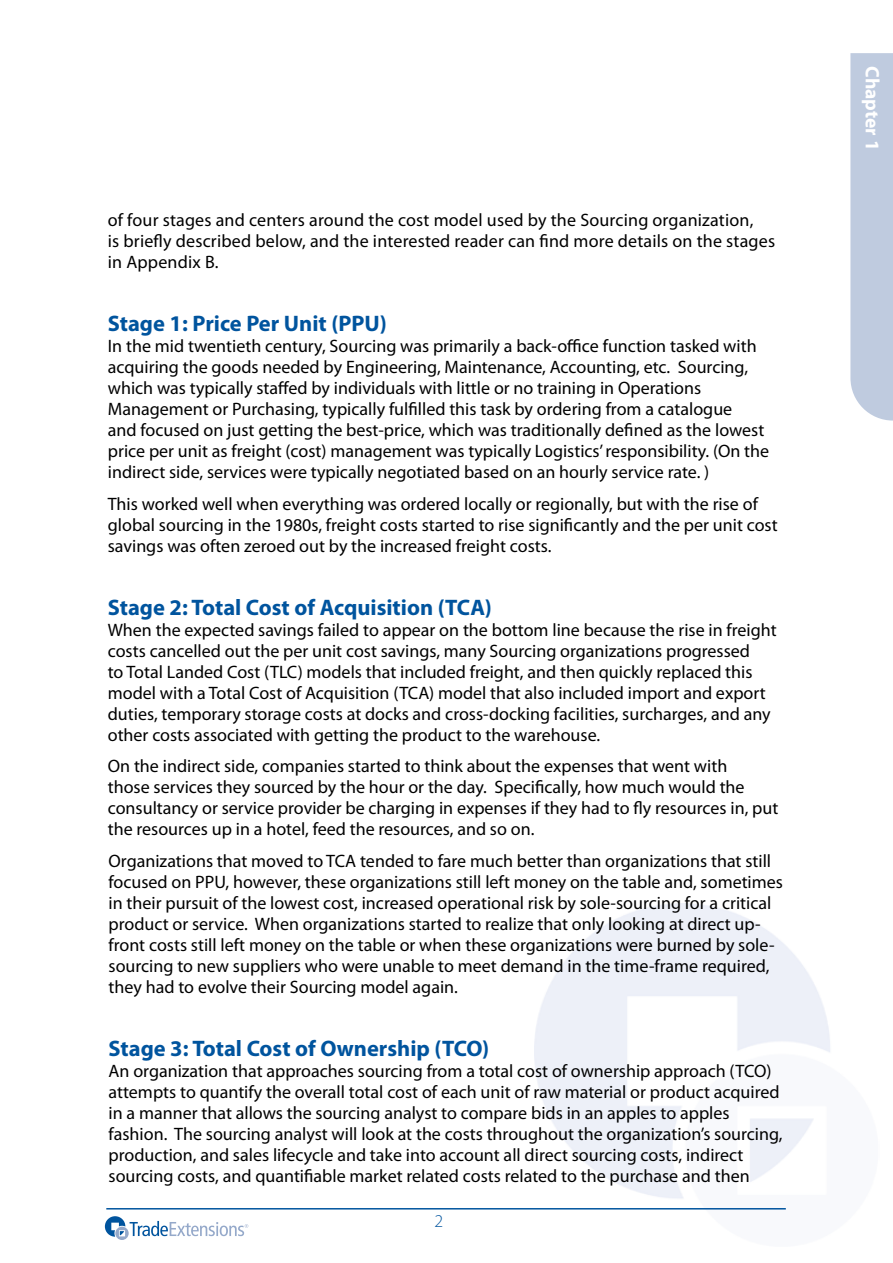
<style>
.page{position:relative;width:893px;height:1263px;background:#fff}
.page>*{position:absolute;margin:0;border:0;box-sizing:border-box;transform-origin:0 0}
.t1{font:700 22.5px "Myriad Pro";color:#00549e}
.t2{font:700 19.5px "Myriad Pro";color:#fff}
.t3{font:18px/21px "Myriad Pro";color:#000}
.t4{font:300 18px "Myriad Pro";color:#00549e}
</style>
<div class="page">
<hr style="left:106px;top:1208px;width:680px;height:1px;background:#00549e">
<div style="left:850px;top:53px;width:43px;height:368px;background:#bfcbdf"></div>
<svg style="left:105px;top:1216px;width:143px;height:24px"></svg>
<p class="t3" style="left:108px;top:210px;width:669px">of four stages and centers around the cost model used by the Sourcing organization,<br>is briefly described below, and the interested reader can find more details on the stages in Appendix B.</p>
<p class="t1" style="left:108px;top:311px;width:281px">Stage 1: Price Per Unit (PPU)</p>
<p class="t3" style="left:108px;top:336px;width:663px">In the mid twentieth century, Sourcing was primarily a back-office function tasked with acquiring the goods needed by Engineering, Maintenance, Accounting, etc. Sourcing, which was typically staffed by individuals with little or no training in Operations Management or Purchasing, typically fulfilled this task by ordering from a catalogue<br>and focused on just getting the best-price, which was traditionally defined as the lowest price per unit as freight (cost) management was typically Logistics’ responsibility. (On the indirect side, services were typically negotiated based on an hourly service rate. )</p>
<p class="t3" style="left:108px;top:493px;width:671px">This worked well when everything was ordered locally or regionally, but with the rise of global sourcing in the 1980s, freight costs started to rise significantly and the per unit cost savings was often zeroed out by the increased freight costs.</p>
<p class="t1" style="left:108px;top:594px;width:386px">Stage 2: Total Cost of Acquisition (TCA)</p>
<p class="t3" style="left:108px;top:619px;width:670px">When the expected savings failed to appear on the bottom line because the rise in freight costs cancelled out the per unit cost savings, many Sourcing organizations progressed<br>to Total Landed Cost (TLC) models that included freight, and then quickly replaced this model with a Total Cost of Acquisition (TCA) model that also included import and export duties, temporary storage costs at docks and cross-docking facilities, surcharges, and any other costs associated with getting the product to the warehouse.</p>
<p class="t3" style="left:108px;top:756px;width:672px">On the indirect side, companies started to think about the expenses that went with<br>those services they sourced by the hour or the day. Specifically, how much would the consultancy or service provider be charging in expenses if they had to fly resources in, put the resources up in a hotel, feed the resources, and so on.</p>
<p class="t3" style="left:109px;top:850px;width:676px">Organizations that moved to TCA tended to fare much better than organizations that still focused on PPU, however, these organizations still left money on the table and, sometimes in their pursuit of the lowest cost, increased operational risk by sole-sourcing for a critical product or service. When organizations started to realize that only looking at direct up&shy;front costs still left money on the table or when these organizations were burned by sole&shy;sourcing to new suppliers who were unable to meet demand in the time-frame required, they had to evolve their Sourcing model again.</p>
<p class="t1" style="left:109px;top:1035px;width:382px">Stage 3: Total Cost of Ownership (TCO)</p>
<p class="t3" style="left:109px;top:1060px;width:676px">An organization that approaches sourcing from a total cost of ownership approach (TCO) attempts to quantify the overall total cost of each unit of raw material or product acquired in a manner that allows the sourcing analyst to compare bids in an apples to apples fashion. The sourcing analyst will look at the costs throughout the organization’s sourcing, production, and sales lifecycle and take into account all direct sourcing costs, indirect sourcing costs, and quantifiable market related costs related to the purchase and then</p>
<p class="t4" style="left:435px;top:1211px;width:10px">2</p>
<p class="t2" style="left:883px;top:66px;width:86px;rotate:90deg">Chapter 1</p>
</div>
